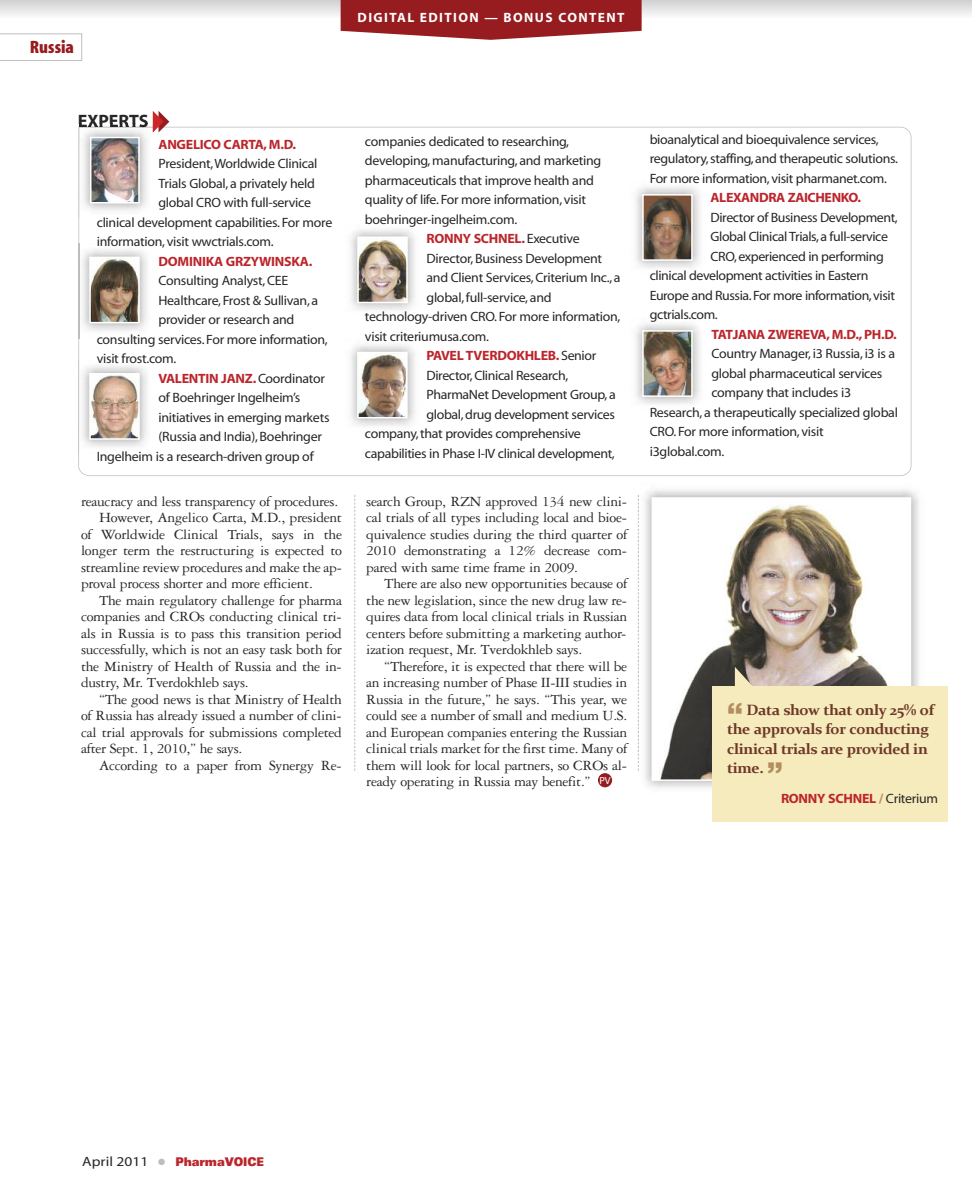
<style>
.page{position:relative;width:972px;height:1188px;background:#fff}
.page>*{position:absolute;margin:0;border:0;box-sizing:border-box;transform-origin:0 0}
.t1{font:18px "Myriad MM 700 wt 600 wd";color:#272627}
.t2{font:18px "Myriad MM 830 wt 300 wd";color:#961c20;scale:1.05 1}
.t3{font:15px/16.5px "Garamond Three";letter-spacing:-.02em;color:#272627;text-align:justify}
.t4{font:700 15px/19.5px "Constantia";letter-spacing:-.025em;color:#6e3828}
.t5{font:13.5px/19.5px "Myriad MM 400 wt 600 wd";letter-spacing:-.02em;color:#272627}
.t6{font:13.5px "Myriad MM 700 wt 600 wd";letter-spacing:-.02em;color:#bb262c}
.t7{font:13.5px "Myriad MM 700 wt 600 wd";letter-spacing:.1em;color:#fff}
.t8{font:900 expanded 12px "Univers";letter-spacing:-.01em;color:#bb262c;scale:.75 1}
.s1{font-family:"Myriad MM 400 wt 600 wd";color:#272627}
.s2{font-family:"Helvetica";font-weight:900;font-size:30px;color:#b48e60}
.s3{color:#b48e60}
.s4{font-family:"Myriad MM 400 wt 600 wd";font-weight:400;font-stretch:normal;font-size:13.5px;color:#272627}
.s5{color:#bebebe}
</style>
<div class="page">
<svg style="left:0;top:0;width:972px;height:17px"></svg>
<svg style="left:341px;top:0;width:301px;height:40px;background:#a2363a"></svg>
<svg style="left:0;top:33px;width:82px;height:28px"></svg>
<div style="left:598px;top:773px;width:14px;height:14px;background:#961c20;border-radius:7px"></div>
<svg style="left:78px;top:127px;width:833px;height:349px"></svg>
<img style="left:153px;top:133px;width:2px;height:85px">
<img style="left:78px;top:127px;width:75px;height:91px">
<img style="left:79px;top:124px;width:69px;height:4px">
<svg style="left:153px;top:111px;width:16px;height:22px"></svg>
<img style="left:93px;top:140px;width:44px;height:60px">
<div style="left:90px;top:137px;width:50px;height:66px;border:2px solid #fff"></div>
<img style="left:79px;top:244px;width:75px;height:94px">
<img style="left:78px;top:244px;width:1px;height:94px">
<img style="left:92px;top:260px;width:45px;height:60px">
<div style="left:89px;top:257px;width:51px;height:66px;border:2px solid #fff"></div>
<img style="left:79px;top:360px;width:75px;height:94px">
<img style="left:78px;top:360px;width:1px;height:94px">
<img style="left:92px;top:376px;width:45px;height:61px">
<div style="left:89px;top:373px;width:51px;height:67px;border:2px solid #fff"></div>
<img style="left:344px;top:223px;width:78px;height:95px">
<img style="left:360px;top:240px;width:45px;height:60px">
<div style="left:357px;top:237px;width:51px;height:66px;border:2px solid #fff"></div>
<img style="left:344px;top:339px;width:78px;height:94px">
<img style="left:360px;top:355px;width:45px;height:60px">
<div style="left:357px;top:352px;width:51px;height:66px;border:2px solid #fff"></div>
<img style="left:629px;top:181px;width:78px;height:94px">
<img style="left:645px;top:197px;width:45px;height:61px">
<div style="left:642px;top:194px;width:51px;height:67px;border:2px solid #fff"></div>
<img style="left:629px;top:317px;width:78px;height:95px">
<img style="left:645px;top:333px;width:45px;height:61px">
<div style="left:642px;top:330px;width:51px;height:67px;border:2px solid #fff"></div>
<img style="left:644px;top:490px;width:275px;height:298px">
<img style="left:655px;top:500px;width:253px;height:278px">
<div style="left:652px;top:497px;width:259px;height:284px;border:2px solid #fff"></div>
<div style="left:712px;top:686px;width:236px;height:136px;background:#f6ebbd"></div>
<svg style="left:735px;top:667px;width:29px;height:19px"></svg>
<svg style="left:638px;top:495px;width:1px;height:276px"></svg>
<svg style="left:354px;top:495px;width:1px;height:276px"></svg>
<h1 class="t2" style="left:30px;top:41px;width:44px">Russia</h1>
<p class="t7" style="left:358px;top:12px;width:268px">DIGITAL EDITION — BONUS CONTENT</p>
<h1 class="t1" style="left:78px;top:114px;width:72px">EXPERTS</h1>
<p class="t6" style="left:159px;top:139px;width:139px">ANGELICO CARTA,M.D.</p>
<p class="t5" style="left:159px;top:155px;width:161px">President,Worldwide Clinical</p>
<p class="t5" style="left:159px;top:175px;width:158px">Trials Global, a privately held</p>
<p class="t5" style="left:159px;top:194px;width:154px">global CRO with full-service</p>
<p class="t5" style="left:97px;top:214px;width:237px">clinical development capabilities.For more</p>
<p class="t5" style="left:97px;top:233px;width:179px">information, visit wwctrials.com.</p>
<p class="t6" style="left:159px;top:256px;width:155px">DOMINIKA GRZYWINSKA.</p>
<p class="t5" style="left:159px;top:272px;width:131px">Consulting Analyst,CEE</p>
<p class="t5" style="left:159px;top:292px;width:161px">Healthcare, Frost &amp; Sullivan, a</p>
<p class="t5" style="left:159px;top:311px;width:137px">provider or research and</p>
<p class="t5" style="left:97px;top:331px;width:233px">consulting services.For more information,</p>
<p class="t5" style="left:97px;top:350px;width:81px">visit frost.com.</p>
<p class="t6" style="left:159px;top:373px;width:168px">VALENTIN JANZ.<span class="s1">Coordinator</span></p>
<p class="t5" style="left:159px;top:389px;width:143px">of Boehringer Ingelheim’s</p>
<p class="t5" style="left:159px;top:409px;width:173px">initiatives in emerging markets</p>
<p class="t5" style="left:159px;top:428px;width:165px">(Russia and India),Boehringer</p>
<p class="t5" style="left:97px;top:448px;width:219px">Ingelheim is a research-driven group of</p>
<p class="t3" style="left:81px;top:494px;width:259px">reaucracy and less transparency of procedures.</p>
<p class="t3" style="left:99px;top:511px;width:245px">However, Angelico Carta, M.D., president</p>
<p class="t3" style="left:81px;top:527px;width:263px">of Worldwide Clinical Trials, says in the</p>
<p class="t3" style="left:81px;top:544px;width:263px">longer term the restructuring is expected to</p>
<p class="t3" style="left:81px;top:560px;width:262px">streamline review procedures and make the ap-</p>
<p class="t3" style="left:81px;top:577px;width:233px">proval process shorter and more efficient.</p>
<p class="t3" style="left:99px;top:593px;width:244px">The main regulatory challenge for pharma</p>
<p class="t3" style="left:81px;top:610px;width:262px">companies and CROs conducting clinical tri-</p>
<p class="t3" style="left:81px;top:626px;width:263px">als in Russia is to pass this transition period</p>
<p class="t3" style="left:81px;top:643px;width:263px">successfully, which is not an easy task both for</p>
<p class="t3" style="left:81px;top:659px;width:262px">the Ministry of Health of Russia and the in-</p>
<p class="t3" style="left:81px;top:676px;width:169px">dustry, Mr. Tverdokhleb says.</p>
<p class="t3" style="left:99px;top:692px;width:244px">“The good news is that Ministry of Health</p>
<p class="t3" style="left:81px;top:709px;width:262px">of Russia has already issued a number of clini-</p>
<p class="t3" style="left:81px;top:725px;width:263px">cal trial approvals for submissions completed</p>
<p class="t3" style="left:81px;top:742px;width:163px">after Sept. 1, 2010,” he says.</p>
<p class="t3" style="left:99px;top:758px;width:244px">According to a paper from Synergy Re-</p>
<p class="t5" style="left:365px;top:133px;width:238px">companies dedicated to researching, developing,manufacturing, and marketing pharmaceuticals that improve health and quality of life.For more information, visit boehringer-ingelheim.com.</p>
<p class="t6" style="left:427px;top:234px;width:155px">RONNY SCHNEL. <span class="s1">Executive</span></p>
<p class="t5" style="left:427px;top:250px;width:177px">Director,Business Development</p>
<p class="t5" style="left:427px;top:269px;width:196px">and Client Services,Criterium Inc., a</p>
<p class="t5" style="left:427px;top:289px;width:127px">global,full-service, and</p>
<p class="t5" style="left:365px;top:308px;width:257px">technology-driven CRO.For more information,</p>
<p class="t5" style="left:365px;top:328px;width:126px">visit criteriumusa.com.</p>
<p class="t6" style="left:426px;top:351px;width:171px">PAVEL TVERDOKHLEB. <span class="s1">Senior</span></p>
<p class="t5" style="left:426px;top:367px;width:143px">Director,Clinical Research,</p>
<p class="t5" style="left:426px;top:386px;width:191px">PharmaNet Development Group,a</p>
<p class="t5" style="left:426px;top:406px;width:190px">global,drug development services</p>
<p class="t5" style="left:365px;top:425px;width:217px">company,that provides comprehensive</p>
<p class="t5" style="left:365px;top:445px;width:251px">capabilities in Phase I-IV clinical development,</p>
<p class="t3" style="left:366px;top:494px;width:263px">search Group, RZN approved 134 new clini&shy;cal trials of all types including local and bioe&shy;quivalence studies during the third quarter of 2010 demonstrating a 12% decrease com&shy;pared with same time frame in 2009.</p>
<p class="t3" style="left:366px;top:577px;width:263px;text-indent:18px">There are also new opportunities because of the new legislation, since the new drug law re&shy;quires data from local clinical trials in Russian centers before submitting a marketing author&shy;ization request, Mr. Tverdokhleb says.</p>
<p class="t3" style="left:366px;top:659px;width:263px;text-indent:18px">“Therefore, it is expected that there will be an increasing number of Phase II-III studies in Russia in the future,” he says. “This year, we could see a number of small and medium U.S. and European companies entering the Russian clinical trials market for the first time. Many of them will look for local partners, so CROs al&shy;ready operating in Russia may benefit.” <sup>PV</sup></p>
<p class="t5" style="left:650px;top:131px;width:250px">bioanalytical and bioequivalence services, regulatory,staffing,and therapeutic solutions.<br>For more information,visit pharmanet.com.</p>
<p class="t6" style="left:711px;top:193px;width:152px">ALEXANDRA ZAICHENKO.</p>
<p class="t5" style="left:711px;top:209px;width:189px">Director of Business Development,</p>
<p class="t5" style="left:711px;top:228px;width:179px">Global Clinical Trials,a full-service</p>
<p class="t5" style="left:711px;top:248px;width:175px">CRO,experienced in performing</p>
<p class="t5" style="left:650px;top:267px;width:220px">clinical development activities in Eastern</p>
<p class="t5" style="left:650px;top:287px;width:247px">Europe and Russia.For more information,visit</p>
<p class="t5" style="left:650px;top:306px;width:70px">gctrials.com.</p>
<p class="t6" style="left:711px;top:329px;width:187px">TATJANA ZWEREVA,M.D.,PH.D.</p>
<p class="t5" style="left:711px;top:345px;width:185px">Country Manager, i3 Russia, i3 is a</p>
<p class="t5" style="left:711px;top:365px;width:172px">global pharmaceutical services</p>
<p class="t5" style="left:711px;top:384px;width:141px">company that includes i3</p>
<p class="t5" style="left:650px;top:404px;width:250px">Research, a therapeutically specialized global</p>
<p class="t5" style="left:650px;top:423px;width:175px">CRO.For more information, visit</p>
<p class="t5" style="left:650px;top:443px;width:76px">i3global.com.</p>
<p class="t4" style="left:727px;top:700px;width:209px"><span class="s2">“</span> Data show that only 25% of the approvals for conducting clinical trials are provided in time. <span class="s2">”</span></p>
<p class="t6" style="left:781px;top:793px;width:159px">RONNY SCHNEL <span class="s3">/</span> <span class="s1">Criterium</span></p>
<p class="t8" style="left:82px;top:1157px;width:244px"><span class="s4">April 2011</span> <span class="s5">●</span> PharmaVOICE</p>
</div>
